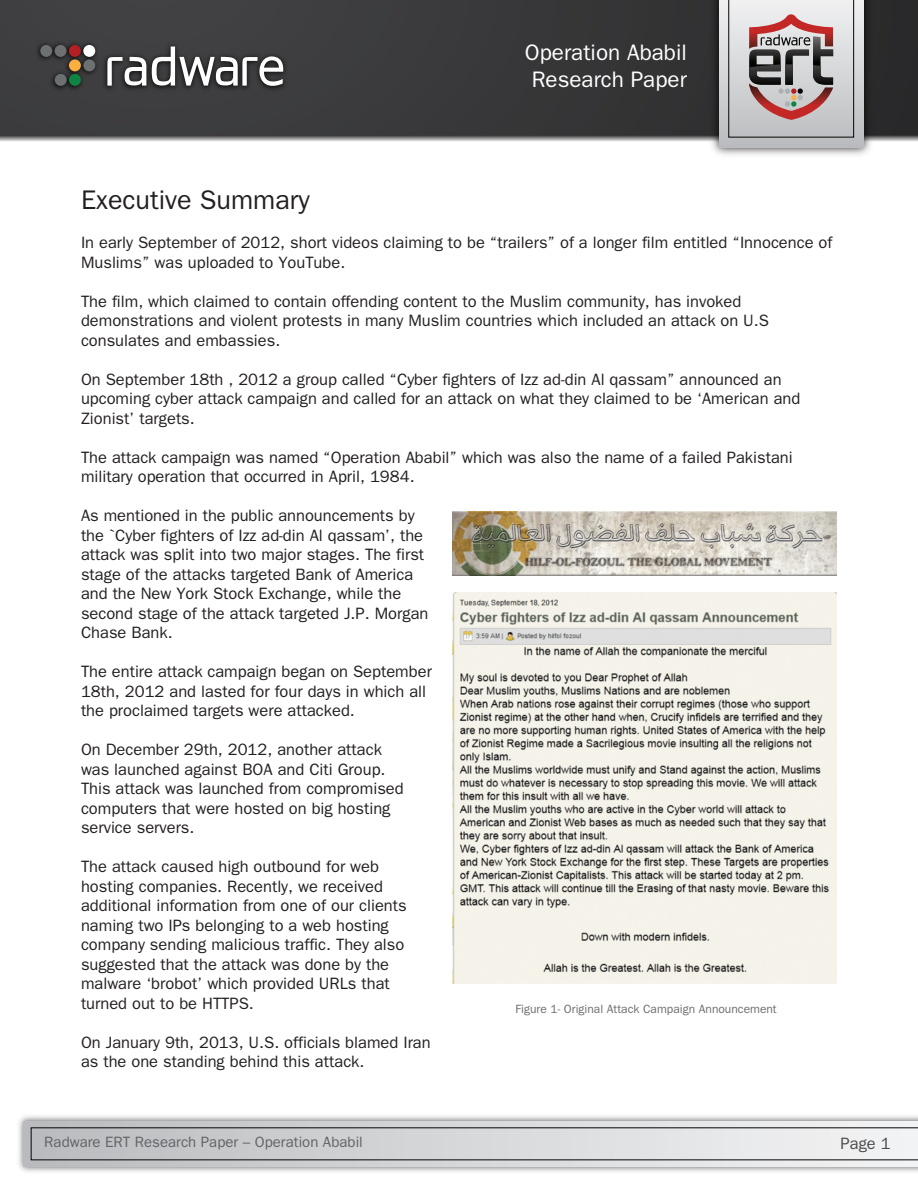
<style>
.page{position:relative;width:918px;height:1188px;background:#fff}
.page>*{position:absolute;margin:0;border:0;box-sizing:border-box;transform-origin:0 0}
.t1{font:27px "Franklin Gothic";color:#231f20}
.t2{font:22.5px/27px "Franklin Gothic";color:#fff;text-align:center}
.t3{font:16.5px/19.5px "Franklin Gothic";color:#231f20}
.t4{font:16.5px "Franklin Gothic";color:#4b4c4d}
.t5{font:15px "Franklin Gothic";color:#636366}
.t6{font:12px "Franklin Gothic";color:#6c6d70}
</style>
<div class="page">
<svg style="left:0;top:135px;width:918px;height:7px;background:#979797"></svg>
<svg style="left:0;top:0;width:918px;height:135px;background:#38383a"></svg>
<img style="left:706px;top:0;width:170px;height:155px">
<div style="left:719px;top:0;width:144px;height:148px;background:linear-gradient(to bottom,#f0f1f2,#babcbe)"></div>
<img style="left:33px;top:39px;width:258px;height:56px">
<div style="left:83px;top:45px;width:12px;height:12px;background:#fff;border-radius:50%"></div>
<div style="left:40px;top:45px;width:12px;height:12px;background:#6d7071;border-radius:50%"></div>
<div style="left:55px;top:45px;width:11px;height:12px;background:#6d7071;border-radius:50%"></div>
<div style="left:83px;top:59px;width:12px;height:12px;background:#6d7071;border-radius:50%"></div>
<div style="left:69px;top:45px;width:12px;height:12px;background:#b41f23;border-radius:50%"></div>
<div style="left:69px;top:59px;width:12px;height:12px;background:#faaf40;border-radius:50%"></div>
<div style="left:55px;top:74px;width:12px;height:12px;background:#6d7071;border-radius:50%"></div>
<div style="left:69px;top:74px;width:12px;height:12px;background:#0d8441;border-radius:50%"></div>
<svg style="left:107px;top:57px;width:39px;height:29px"></svg>
<svg style="left:152px;top:47px;width:133px;height:39px"></svg>
<svg style="left:728px;top:0;width:126px;height:138px;background:#baaeaf"></svg>
<img style="left:19px;top:1116px;width:899px;height:56px">
<div style="left:24px;top:1121px;width:894px;height:45px;background:linear-gradient(to right,#babbbe,#f4f5f6)"></div>
<svg style="left:31px;top:1127px;width:887px;height:33px;background:#cccdcf"></svg>
<img style="left:452px;top:512px;width:385px;height:64px">
<img style="left:452px;top:592px;width:385px;height:392px">
<h2 class="t2" style="left:525px;top:39px;width:164px">Operation Ababil<br>Research Paper</h2>
<h1 class="t1" style="left:81px;top:185px;width:230px">Executive Summary</h1>
<p class="t3" style="left:81px;top:233px;width:753px">In early September of 2012, short videos claiming to be “trailers” of a longer film entitled “Innocence of<br>Muslims” was uploaded to YouTube.</p>
<p class="t3" style="left:81px;top:292px;width:690px">The film, which claimed to contain offending content to the Muslim community, has invoked demonstrations and violent protests in many Muslim countries which included an attack on U.S consulates and embassies.</p>
<p class="t3" style="left:81px;top:370px;width:721px">On September 18th , 2012 a group called “Cyber fighters of Izz ad-din Al qassam” announced an upcoming cyber attack campaign and called for an attack on what they claimed to be ‘American and<br>Zionist’ targets.</p>
<p class="t3" style="left:81px;top:448px;width:713px">The attack campaign was named “Operation Ababil” which was also the name of a failed Pakistani military operation that occurred in April, 1984.</p>
<p class="t3" style="left:81px;top:506px;width:349px">As mentioned in the public announcements by the `Cyber fighters of Izz ad-din Al qassam’, the attack was split into two major stages. The first stage of the attacks targeted Bank of America and the New York Stock Exchange, while the second stage of the attack targeted J.P. Morgan Chase Bank.</p>
<p class="t3" style="left:81px;top:662px;width:352px">The entire attack campaign began on September<br>18th, 2012 and lasted for four days in which all the proclaimed targets were attacked.</p>
<p class="t3" style="left:81px;top:740px;width:324px">On December 29th, 2012, another attack was launched against BOA and Citi Group.<br>This attack was launched from compromised computers that were hosted on big hosting service servers.</p>
<p class="t3" style="left:81px;top:857px;width:327px">The attack caused high outbound for web hosting companies. Recently, we received additional information from one of our clients naming two IPs belonging to a web hosting company sending malicious traffic. They also suggested that the attack was done by the malware ‘brobot’ which provided URLs that turned out to be HTTPS.</p>
<p class="t3" style="left:81px;top:1033px;width:351px">On January 9th, 2013, U.S. officials blamed Iran as the one standing behind this attack.</p>
<p class="t6" style="left:515px;top:1002px;width:263px">Figure 1- Original Attack Campaign Announcement</p>
<p class="t5" style="left:44px;top:1134px;width:320px">Radware ERT Research Paper – Operation Ababil</p>
<p class="t4" style="left:841px;top:1133px;width:52px">Page 1</p>
</div>
